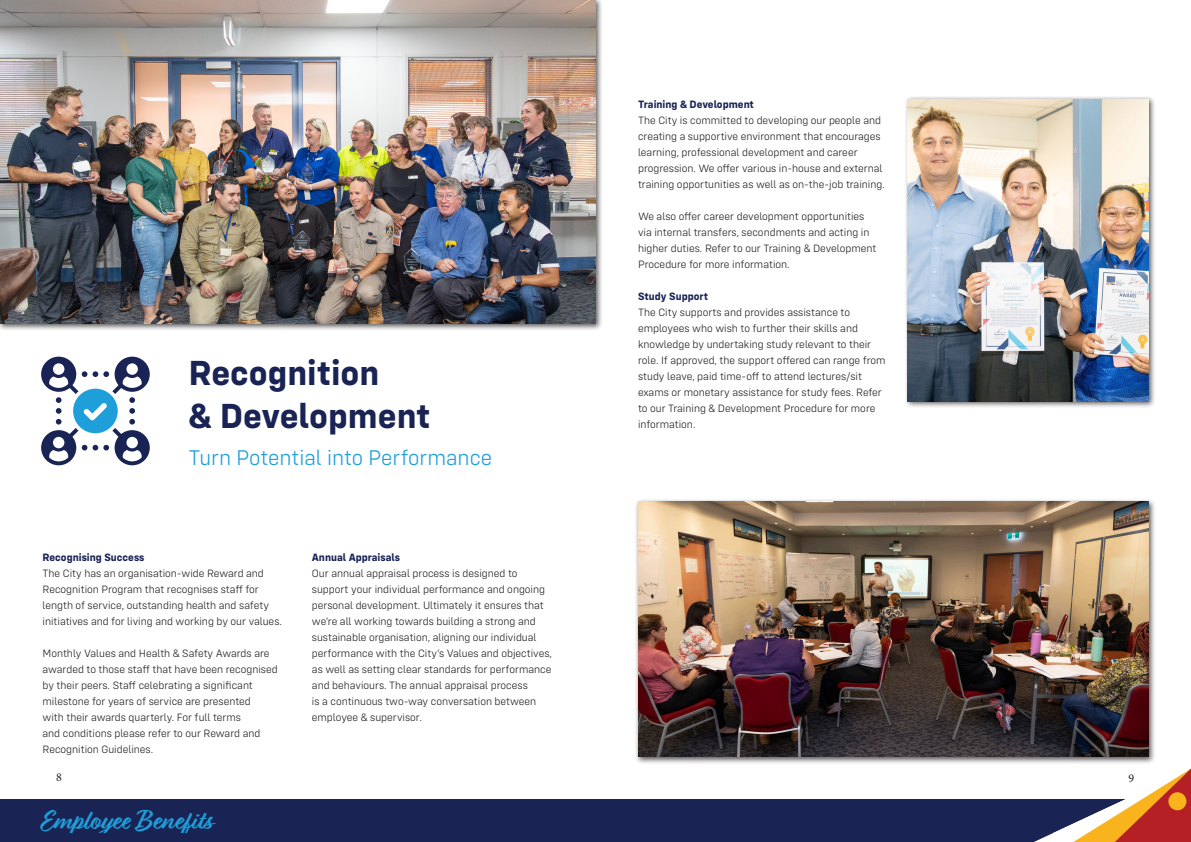
<style>
.page{position:relative;width:1191px;height:842px;background:#fff}
.page>*{position:absolute;margin:0;border:0;box-sizing:border-box;transform-origin:0 0}
.t1{font:700 36px "Config";color:#192455}
.t2{font:700 28px "Relation Two";color:#1f9fda}
.t3{font:300 22px "Config";color:#1f9fda}
.t4{font:12px "Minion Pro";color:#231f20}
.t5{font:300 11px/16px "Config";color:#231f20}
.t6{font:700 11px "Config";color:#192455}
</style>
<div class="page">
<div style="left:0;top:799px;width:1191px;height:43px;background:#192455"></div>
<svg style="left:41px;top:357px;width:109px;height:108px"></svg>
<svg style="left:1034px;top:769px;width:157px;height:73px"></svg>
<div style="left:1168px;top:792px;width:18px;height:18px;background:#f9b41d;border-radius:50%"></div>
<div style="left:0;top:0;width:603px;height:331px;background:#231f20;opacity:.75"></div>
<img style="left:0;top:0;width:595px;height:323px">
<div style="left:634px;top:498px;width:522px;height:266px;background:#231f20;opacity:.75"></div>
<img style="left:638px;top:502px;width:510px;height:255px">
<div style="left:904px;top:96px;width:252px;height:313px;background:#231f20;opacity:.75"></div>
<img style="left:907px;top:99px;width:241px;height:302px">
<p class="t1" style="left:189px;top:351px;width:192px">Recognition</p>
<p class="t1" style="left:189px;top:394px;width:243px">&amp; Development</p>
<p class="t3" style="left:189px;top:445px;width:305px">Turn Potential into Performance</p>
<p class="t6" style="left:43px;top:550px;width:103px">Recognising Success</p>
<p class="t5" style="left:43px;top:565px;width:241px">The City has an organisation-wide Reward and Recognition Program that recognises staff for length of service, outstanding health and safety initiatives and for living and working by our values.</p>
<p class="t5" style="left:43px;top:645px;width:237px">Monthly Values and Health &amp; Safety Awards are awarded to those staff that have been recognised by their peers. Staff celebrating a significant milestone for years of service are presented<br>with their awards quarterly. For full terms<br>and conditions please refer to our Reward and Recognition Guidelines.</p>
<p class="t6" style="left:312px;top:550px;width:90px">Annual Appraisals</p>
<p class="t5" style="left:312px;top:565px;width:241px">Our annual appraisal process is designed to support your individual performance and ongoing personal development. Ultimately it ensures that we’re all working towards building a strong and sustainable organisation, aligning our individual performance with the City’s Values and objectives, as well as setting clear standards for performance and behaviours. The annual appraisal process<br>is a continuous two-way conversation between employee &amp; supervisor.</p>
<p class="t6" style="left:638px;top:97px;width:117px">Training &amp; Development</p>
<p class="t5" style="left:638px;top:112px;width:246px">The City is committed to developing our people and creating a supportive environment that encourages learning, professional development and career progression. We offer various in-house and external</p>
<p class="t5" style="left:638px;top:176px;width:248px">training opportunities as well as on-the-job training.</p>
<p class="t5" style="left:638px;top:208px;width:240px">We also offer career development opportunities via internal transfers, secondments and acting in higher duties. Refer to our Training &amp; Development Procedure for more information.</p>
<p class="t6" style="left:638px;top:289px;width:72px">Study Support</p>
<p class="t5" style="left:638px;top:304px;width:235px">The City supports and provides assistance to employees who wish to further their skills and knowledge by undertaking study relevant to their</p>
<p class="t5" style="left:638px;top:352px;width:249px">role. If approved, the support offered can range from study leave, paid time-off to attend lectures/sit exams or monetary assistance for study fees. Refer to our Training &amp; Development Procedure for more information.</p>
<p class="t4" style="left:56px;top:769px;width:7px">8</p>
<p class="t4" style="left:1128px;top:770px;width:7px">9</p>
<h2 class="t2" style="left:41px;top:804px;width:172px">Employee Benefits</h2>
</div>
